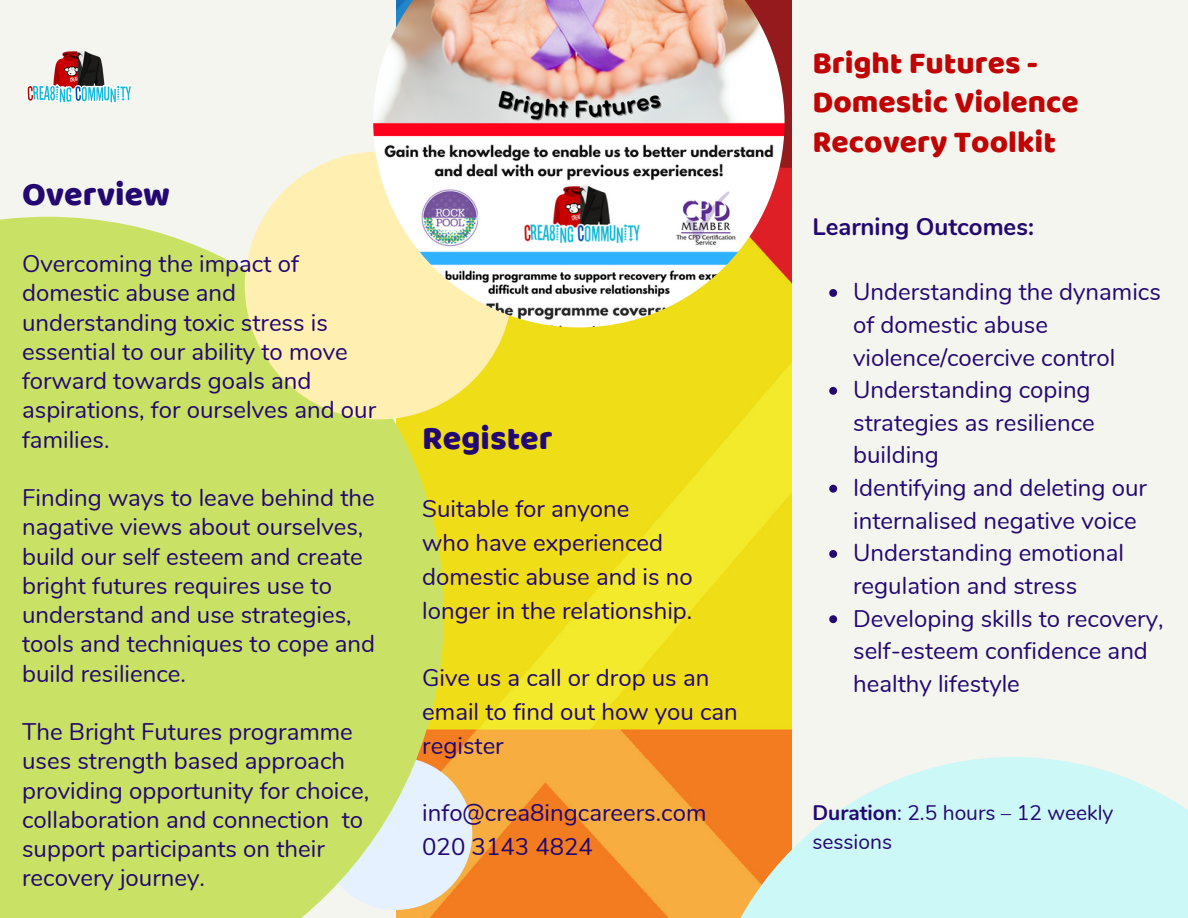
<style>
.page{position:relative;width:1188px;height:918px;background:#f5f5ef}
.page>*{position:absolute;margin:0;border:0;box-sizing:border-box;transform-origin:0 0}
.t1{font:33.75px "Baloo";color:#230871}
.t2{font:31.5px/39.3px "Baloo";color:#c00403}
.t3{font:24px/29.2px "Nunito";color:#230871}
.t4{font:700 24px "Nunito";color:#230871}
.t5{font:21px/29.2px "Nunito";color:#230871}
.s1{font-weight:700}
</style>
<div class="page">
<img style="left:444px;top:0;width:348px;height:918px">
<div style="left:319px;top:757px;width:153px;height:153px;background:#e6f1ff;border-radius:50%"></div>
<svg style="left:0;top:217px;width:444px;height:701px;background:#cbe26b"></svg>
<svg style="left:701px;top:757px;width:487px;height:161px;background:#d8e5d5"></svg>
<svg style="left:829px;top:289px;width:8px;height:8px"></svg>
<svg style="left:829px;top:387px;width:8px;height:8px"></svg>
<svg style="left:829px;top:485px;width:8px;height:8px"></svg>
<svg style="left:829px;top:550px;width:8px;height:8px"></svg>
<svg style="left:829px;top:615px;width:8px;height:8px"></svg>
<div style="left:245px;top:152px;width:268px;height:267px;background:#ffefb1;border-radius:50%"></div>
<img style="left:27px;top:51px;width:104px;height:53px">
<img style="left:373px;top:0;width:412px;height:327px">
<p class="t1" style="left:22px;top:173px;width:149px">Overview</p>
<p class="t3" style="left:22px;top:250px;width:356px">Overcoming the impact of domestic abuse and understanding toxic stress is essential to our ability to move forward towards goals and aspirations, for ourselves and our families.</p>
<p class="t3" style="left:22px;top:484px;width:355px">Finding ways to leave behind the nagative views about ourselves, build our self esteem and create bright futures requires use to understand and use strategies, tools and techniques to cope and build resilience.</p>
<p class="t3" style="left:22px;top:718px;width:349px">The Bright Futures programme uses strength based approach providing opportunity for choice, collaboration and connection to support participants on their recovery journey.</p>
<p class="t1" style="left:422px;top:417px;width:132px">Register</p>
<p class="t3" style="left:422px;top:495px;width:209px">Suitable for anyone</p>
<p class="t3" style="left:422px;top:526px;width:272px;line-height:33.8px">who have experienced domestic abuse and is no longer in the relationship.</p>
<p class="t3" style="left:422px;top:661px;width:317px;line-height:33.8px">Give us a call or drop us an email to find out how you can register</p>
<p class="t3" style="left:422px;top:799px;width:286px">info@crea8ingcareers.com</p>
<p class="t3" style="left:422px;top:832px;width:172px">020 3143 4824</p>
<p class="t2" style="left:812px;top:42px;width:227px">Bright Futures -</p>
<p class="t2" style="left:812px;top:82px;width:268px">Domestic Violence<br>Recovery Toolkit</p>
<p class="t4" style="left:812px;top:211px;width:223px">Learning Outcomes:</p>
<p class="t3" style="left:853px;top:276px;width:309px;line-height:32.7px">Understanding the dynamics of domestic abuse violence/coercive control</p>
<p class="t3" style="left:853px;top:374px;width:243px;line-height:32.7px">Understanding coping strategies as resilience building</p>
<p class="t3" style="left:853px;top:472px;width:295px;line-height:32.7px">Identifying and deleting our internalised negative voice</p>
<p class="t3" style="left:853px;top:537px;width:272px;line-height:32.7px">Understanding emotional regulation and stress</p>
<p class="t3" style="left:853px;top:602px;width:312px;line-height:32.7px">Developing skills to recovery, self-esteem confidence and healthy lifestyle</p>
<p class="t5" style="left:812px;top:798px;width:303px"><span class="s1">Duration</span>: 2.5 hours – 12 weekly sessions</p>
</div>
